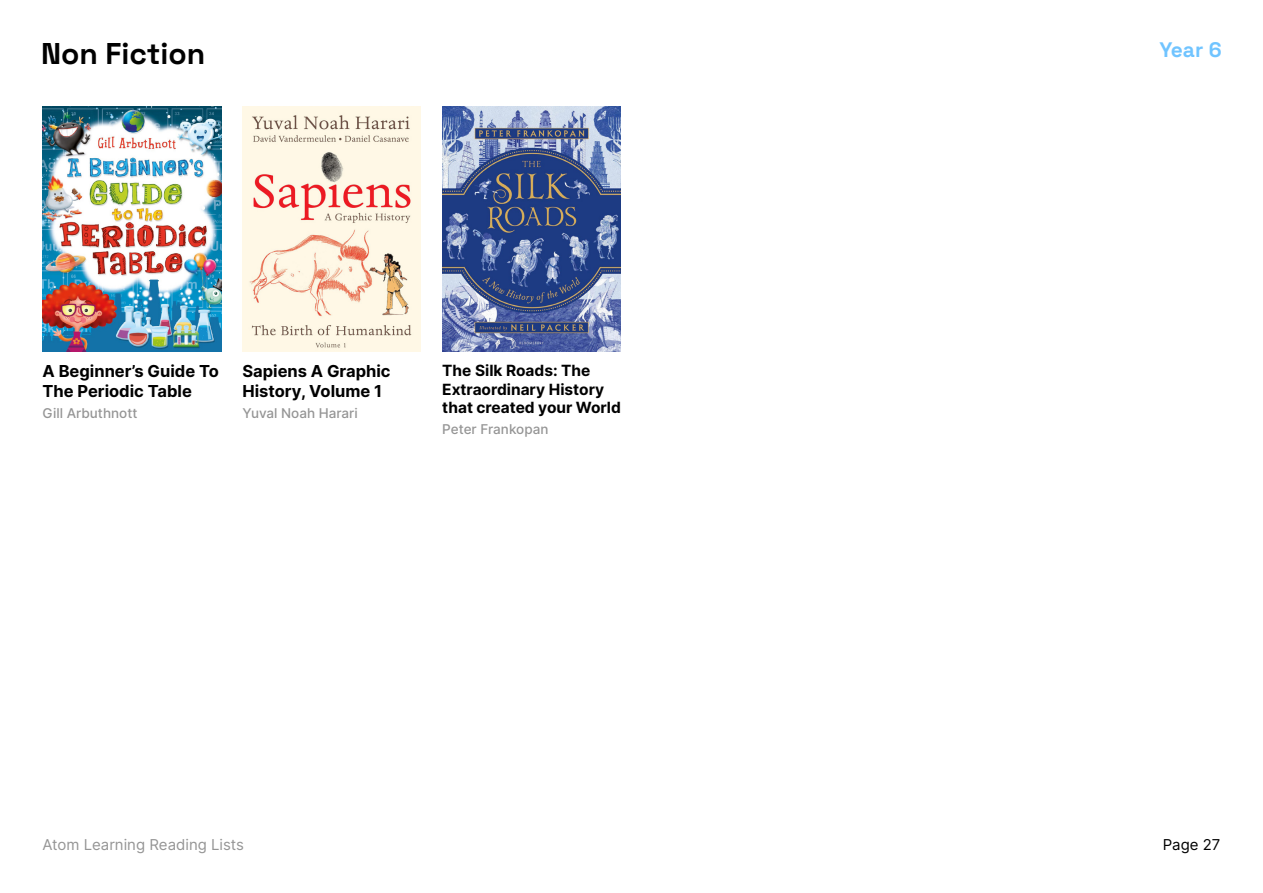
<style>
.page{position:relative;width:1263px;height:893px;background:#fff}
.page>*{position:absolute;margin:0;border:0;box-sizing:border-box;transform-origin:0 0}
.t1{font:700 30px "Space Grotesk";color:#000}
.t2{font:700 21px "Space Grotesk";color:#70c4ff}
.t3{font:700 16.5px/19.8px "Inter";color:#000}
.t4{font:700 15.45px/18.6px "Inter";color:#000}
.t5{font:15px "Inter";color:#959595}
.t6{font:15px "Inter";color:#000}
.t7{font:500 13.5px "Inter";color:#959595}
</style>
<div class="page">
<img style="left:43px;top:106px;width:178px;height:245px">
<img style="left:242px;top:106px;width:179px;height:245px">
<img style="left:442px;top:106px;width:179px;height:245px">
<p class="t1" style="left:41px;top:30px;width:166px">Non Fiction</p>
<p class="t2" style="left:1159px;top:33px;width:64px">Year 6</p>
<p class="t3" style="left:43px;top:361px;width:178px">A Beginner’s Guide To<br>The Periodic Table</p>
<p class="t7" style="left:43px;top:403px;width:96px">Gill Arbuthnott</p>
<p class="t3" style="left:242px;top:361px;width:150px">Sapiens A Graphic<br>History, Volume 1</p>
<p class="t7" style="left:242px;top:403px;width:117px">Yuval Noah Harari</p>
<p class="t4" style="left:442px;top:361px;width:180px">The Silk Roads: The<br>Extraordinary History that created your World</p>
<p class="t7" style="left:442px;top:419px;width:108px">Peter Frankopan</p>
<p class="t5" style="left:43px;top:834px;width:203px">Atom Learning Reading Lists</p>
<p class="t6" style="left:1163px;top:834px;width:59px">Page 27</p>
</div>
